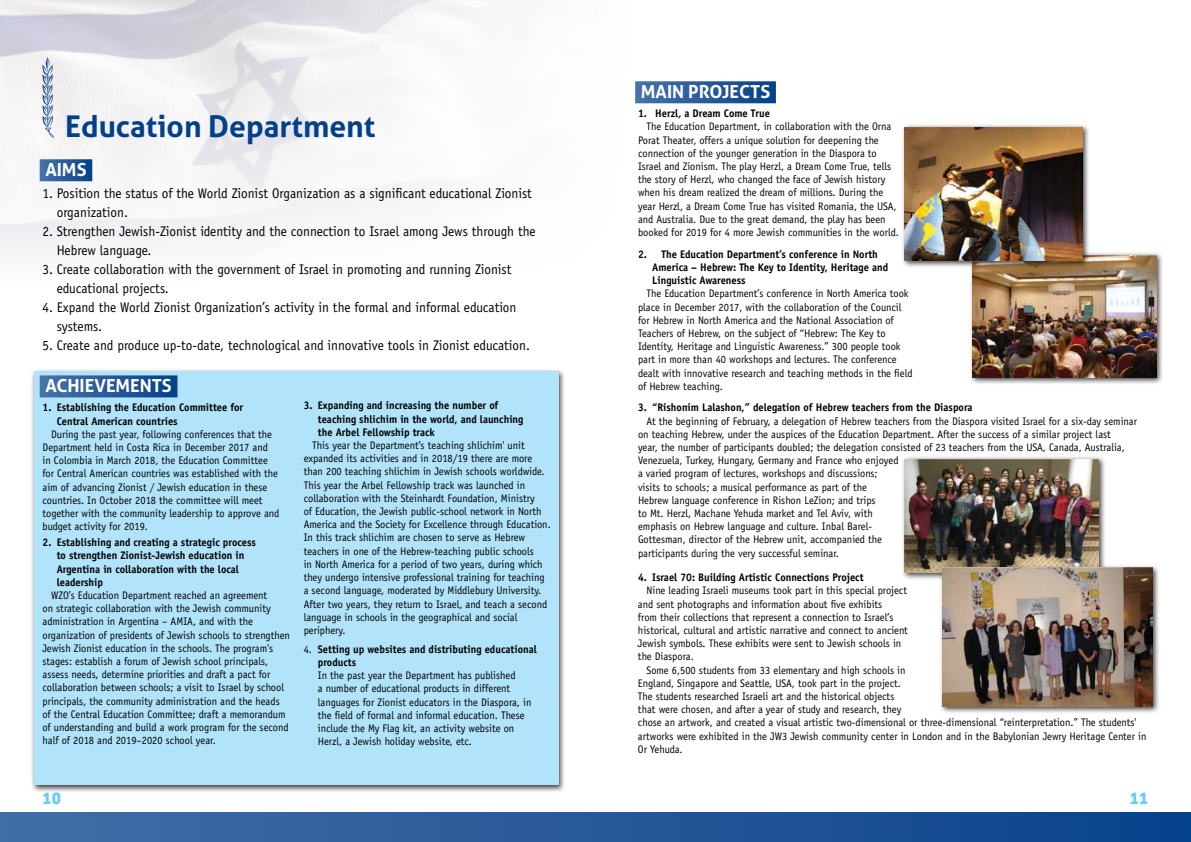
<style>
.page{position:relative;width:1191px;height:842px;background:#fff}
.page>*{position:absolute;margin:0;border:0;box-sizing:border-box;transform-origin:0 0}
.t1{font:700 30px "Aller";color:#02408a}
.t2{font:700 18px "Aller";color:#fff}
.t3{font:700 18px "Fb Expresivi";color:#66cef6}
.t4{font:14px/19px "Officina Sans";color:#000;scale:.95 1}
.t5{font:11px/13.2px "Officina Sans";color:#000;scale:.95 1}
.t6{font:700 11px/13.2px "Officina Sans";color:#000;scale:.95 1}
</style>
<div class="page">
<div style="left:0;top:812px;width:595px;height:30px;background:#34639f"></div>
<div style="left:31px;top:368px;width:535px;height:425px;background:#000;opacity:.75"></div>
<div style="left:34px;top:371px;width:524px;height:414px;background:#b1e3fa"></div>
<div style="left:40px;top:159px;width:52px;height:22px;background:linear-gradient(to right,#4773a9,#09428b)"></div>
<svg style="left:42px;top:57px;width:12px;height:81px"></svg>
<div style="left:40px;top:375px;width:137px;height:22px;background:linear-gradient(to right,#4773a9,#07408a)"></div>
<div style="left:595px;top:812px;width:596px;height:30px;background:linear-gradient(to right,#295898,#07438c)"></div>
<div style="left:635px;top:81px;width:141px;height:22px;background:linear-gradient(to right,#4773a9,#06408a)"></div>
<div style="left:969px;top:252px;width:194px;height:132px;background:#000;opacity:.75"></div>
<img style="left:972px;top:255px;width:184px;height:122px">
<div style="left:901px;top:124px;width:189px;height:144px;background:#000;opacity:.75"></div>
<img style="left:904px;top:127px;width:178px;height:134px">
<div style="left:901px;top:456px;width:205px;height:124px;background:#000;opacity:.75"></div>
<img style="left:904px;top:459px;width:194px;height:114px">
<div style="left:939px;top:564px;width:220px;height:150px;background:#000;opacity:.75"></div>
<img style="left:943px;top:568px;width:209px;height:139px">
<h1 class="t1" style="left:65px;top:108px;width:312px">Education Department</h1>
<h2 class="t2" style="left:45px;top:159px;width:43px">AIMS</h2>
<p class="t4" style="left:57px;top:184px;width:502px;text-indent:-14px">1. Position the status of the World Zionist Organization as a significant educational Zionist organization.</p>
<p class="t4" style="left:57px;top:222px;width:505px;text-indent:-14px">2. Strengthen Jewish-Zionist identity and the connection to Israel among Jews through the<br>Hebrew language.</p>
<p class="t4" style="left:57px;top:260px;width:480px;text-indent:-14px">3. Create collaboration with the government of Israel in promoting and running Zionist educational projects.</p>
<p class="t4" style="left:57px;top:298px;width:485px;text-indent:-14px">4. Expand the World Zionist Organization s’ activity in the formal and informal education systems.</p>
<p class="t4" style="left:43px;top:336px;width:514px">5. Create and produce up-to-date, technological and innovative tools in Zionist education.</p>
<h2 class="t2" style="left:45px;top:375px;width:128px">ACHIEVEMENTS</h2>
<p class="t6" style="left:57px;top:401px;width:198px">Establishing the Education Committee for</p>
<p class="t6" style="left:43px;top:401px;width:11px">1.</p>
<p class="t6" style="left:57px;top:414px;width:129px">Central American countries</p>
<p class="t5" style="left:43px;top:427px;width:251px;text-indent:9px">During the past year, following conferences that the Department held in Costa Rica in December 2017 and<br>in Colombia in March 2018, the Education Committee for Central American countries was established with the aim of advancing Zionist / Jewish education in these countries. In October 2018 the committee will meet together with the community leadership to approve and budget activity for 2019.</p>
<p class="t6" style="left:57px;top:536px;width:211px">Establishing and creating a strategic process</p>
<p class="t6" style="left:43px;top:536px;width:11px">2.</p>
<p class="t6" style="left:57px;top:549px;width:199px">to strengthen Zionist-Jewish education in<br>Argentina in collaboration with the local leadership</p>
<p class="t5" style="left:42px;top:589px;width:262px;text-indent:9px">WZO s’ Education Department reached an agreement<br>on strategic collaboration with the Jewish community administration in Argentina – AMIA, and with the organization of presidents of Jewish schools to strengthen Jewish Zionist education in the schools. The program s' stages: establish a forum of Jewish school principals, assess needs, determine priorities and draft a pact for collaboration between schools a; visit to Israel by school principals, the community administration and the heads of the Central Education Committee; draft a memorandum of understanding and build a work program for the second half of 2018 and 2019–2020 school year.</p>
<p class="t6" style="left:318px;top:399px;width:192px">Expanding and increasing the number of</p>
<p class="t6" style="left:304px;top:399px;width:11px">3.</p>
<p class="t6" style="left:318px;top:412px;width:218px">teaching shlichim in the world, and launching the Arbel Fellowship track</p>
<p class="t5" style="left:304px;top:439px;width:262px;text-indent:9px">This year the Department s’ teaching shlichim' unit expanded its activities and in 2018/19 there are more than 200 teaching shlichim in Jewish schools worldwide.<br>This year the Arbel Fellowship track was launched in collaboration with the Steinhardt Foundation, Ministry<br>of Education, the Jewish public-school network in North America and the Society for Excellence through Education.<br>In this track shlichim are chosen to serve as Hebrew teachers in one of the Hebrew-teaching public schools<br>in North America for a period of two years, during which they undergo intensive professional training for teaching a second language, moderated by Middlebury University.<br>After two years, they return to Israel, and teach a second language in schools in the geographical and social periphery.</p>
<p class="t6" style="left:318px;top:642px;width:232px">Setting up websites and distributing educational</p>
<p class="t5" style="left:304px;top:642px;width:10px">4.</p>
<p class="t6" style="left:318px;top:655px;width:42px">products</p>
<p class="t5" style="left:318px;top:669px;width:226px">In the past year the Department has published<br>a number of educational products in different languages for Zionist educators in the Diaspora in, the field of formal and informal education. These include the My Flag kit, an activity website on Herzl a, Jewish holiday website, etc.</p>
<h2 class="t3" style="left:43px;top:790px;width:20px">10</h2>
<h2 class="t2" style="left:641px;top:81px;width:131px">MAIN PROJECTS</h2>
<p class="t6" style="left:655px;top:107px;width:122px">Herzl a, Dream Come True</p>
<p class="t6" style="left:638px;top:107px;width:11px">1.</p>
<p class="t5" style="left:638px;top:120px;width:276px;text-indent:9px">The Education Department in, collaboration with the Orna Porat Theater, offers a unique solution for deepening the connection of the younger generation in the Diaspora to Israel and Zionism. The play Herzl a, Dream Come True, tells the story of Herzl, who changed the face of Jewish history when his dream realized the dream of millions. During the year Herzl a, Dream Come True has visited Romania, the USA, and Australia. Due to the great demand, the play has been booked for 2019 for 4 more Jewish communities in the world.</p>
<p class="t6" style="left:661px;top:247px;width:229px">The Education Department s’ conference in North</p>
<p class="t6" style="left:638px;top:247px;width:11px">2.</p>
<p class="t6" style="left:652px;top:260px;width:250px">America – Hebrew: The Key to Identity, Heritage and<br>Linguistic Awareness</p>
<p class="t5" style="left:638px;top:287px;width:290px;text-indent:9px">The Education Department s’ conference in North America took place in December 2017, with the collaboration of the Council for Hebrew in North America and the National Association of Teachers of Hebrew, on the subject of “Hebrew: The Key to Identity, Heritage and Linguistic Awareness.” 300 people took part in more than 40 workshops and lectures. The conference dealt with innovative research and teaching methods in the field of Hebrew teaching.</p>
<p class="t6" style="left:652px;top:401px;width:339px">“Rishonim Lalashon,” delegation of Hebrew teachers from the Diaspora</p>
<p class="t6" style="left:638px;top:401px;width:11px">3.</p>
<p class="t5" style="left:638px;top:414px;width:527px;text-indent:9px">At the beginning of February a, delegation of Hebrew teachers from the Diaspora visited Israel for a six-day seminar on teaching Hebrew, under the auspices of the Education Department. After the success of a similar project last<br>year, the number of participants doubled; the delegation consisted of 23 teachers from the USA, Canada, Australia, Venezuela, Turkey, Hungary, Germany and France who enjoyed<br>a varied program of lectures, workshops and discussions;<br>visits to schools a; musical performance as part of the<br>Hebrew language conference in Rishon LeZion; and trips<br>to Mt. Herzl, Machane Yehuda market and Tel Aviv, with</p>
<p class="t5" style="left:638px;top:533px;width:258px">Gottesman, director of the Hebrew unit, accompanied the</p>
<p class="t5" style="left:638px;top:520px;width:248px">emphasis on Hebrew language and culture. Inbal Barel-</p>
<p class="t5" style="left:638px;top:546px;width:213px">participants during the very successful seminar.</p>
<p class="t6" style="left:652px;top:571px;width:224px">Israel 70: Building Artistic Connections Project</p>
<p class="t6" style="left:638px;top:571px;width:11px">4.</p>
<p class="t5" style="left:638px;top:584px;width:286px;text-indent:9px">Nine leading Israeli museums took part in this special project and sent photographs and information about five exhibits<br>from their collections that represent a connection to Israel s’ historical, cultural and artistic narrative and connect to ancient Jewish symbols. These exhibits were sent to Jewish schools in the Diaspora.</p>
<p class="t5" style="left:638px;top:663px;width:537px;text-indent:9px">Some 6,500 students from 33 elementary and high schools in<br>England, Singapore and Seattle, USA, took part in the project.<br>The students researched Israeli art and the historical objects<br>that were chosen, and after a year of study and research, they<br>chose an artwork, and created a visual artistic two-dimensional or three-dimensional “reinterpretation.” The students' artworks were exhibited in the JW3 Jewish community center in London and in the Babylonian Jewry Heritage Center in Or Yehuda.</p>
<h2 class="t3" style="left:1129px;top:790px;width:20px">11</h2>
</div>
